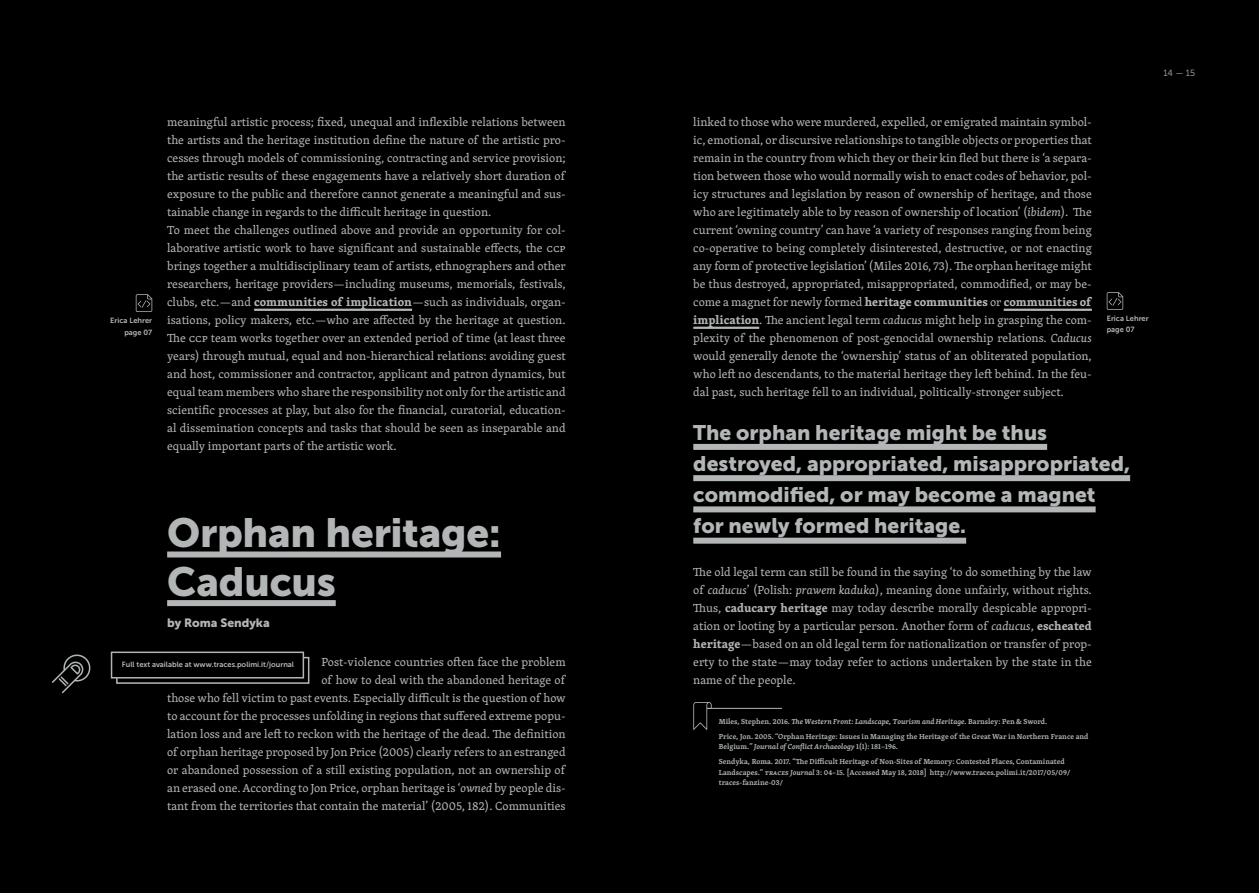
<style>
.page{position:relative;width:1259px;height:893px;background:#000}
.page>*{position:absolute;margin:0;border:0;box-sizing:border-box;transform-origin:0 0}
.titolo{font:40.5px "Museo Sans 900";letter-spacing:-.005em;color:#b3b6b7}
.titolino{font:21px "Museo Sans 900";color:#b3b6b7}
.txt{font:12px/18px "Skolar Latin";color:#b3b6b7;text-align:justify}
.autore{font:12px "Museo Sans 900";color:#b3b6b7}
.t1{font:9px "Museo Sans 300";color:#b3b6b7}
.fonti{font:600 7.5px/10.5px "Skolar Latin";color:#b3b6b7}
.fonti-2{font:italic 600 7.5px "Skolar Latin";color:#b3b6b7}
.dida{font:7.5px/11.2px "Museo Sans 700";color:#b3b6b7}
.s1{font-weight:700}
.s2{font-style:italic}
.s3{font-style:normal}
</style>
<div class="page">
<hr style="left:254px;top:309px;width:158px;height:2px;background:#b3b6b7">
<div style="left:167px;top:551px;width:334px;height:6px;background:#b3b6b7"></div>
<div style="left:167px;top:600px;width:169px;height:6px;background:#b3b6b7"></div>
<hr style="left:1003px;top:309px;width:88px;height:2px;background:#b3b6b7">
<hr style="left:693px;top:327px;width:66px;height:2px;background:#b3b6b7">
<div style="left:693px;top:444px;width:354px;height:6px;background:#b3b6b7"></div>
<div style="left:693px;top:475px;width:437px;height:6px;background:#b3b6b7"></div>
<div style="left:693px;top:506px;width:402px;height:6px;background:#b3b6b7"></div>
<div style="left:693px;top:538px;width:273px;height:6px;background:#b3b6b7"></div>
<svg style="left:119px;top:660px;width:186px;height:19px"></svg>
<div style="left:116px;top:657px;width:193px;height:27px;border:2px solid #b3b6b7"></div>
<div style="left:112px;top:652px;width:191px;height:26px;background:#000"></div>
<div style="left:111px;top:652px;width:193px;height:26px;border:2px solid #b3b6b7"></div>
<svg style="left:52px;top:654px;width:39px;height:40px"></svg>
<svg style="left:693px;top:702px;width:18px;height:28px"></svg>
<hr style="left:707px;top:708px;width:75px;height:1px;background:#b3b6b7">
<svg style="left:1106px;top:292px;width:17px;height:18px"></svg>
<svg style="left:136px;top:294px;width:16px;height:18px"></svg>
<p class="dida" style="left:110px;top:315px;width:44px;text-align:right">Erica Lehrer page 07</p>
<p class="txt" style="left:167px;top:113px;width:400px">meaningful artistic process; fixed, unequal and inflexible relations between the artists and the heritage institution define the nature of the artistic pro&shy;cesses through models of commissioning, contracting and service provision; the artistic results of these engagements have a relatively short duration of exposure to the public and therefore cannot generate a meaningful and sus&shy;tainable change in regards to the difficult heritage in question.</p>
<p class="txt" style="left:167px;top:221px;width:400px">To meet the challenges outlined above and provide an opportunity for col&shy;laborative artistic work to have significant and sustainable effects, the CCP brings together a multidisciplinary team of artists, ethnographers and other researchers, heritage providers—including museums, memorials, festivals, clubs, etc.—and <span class="s1">communities of implication</span>—such as individuals, organ&shy;isations, policy makers, etc.—who are affected by the heritage at question.<br>The CCP team works together over an extended period of time (at least three years) through mutual, equal and non-hierarchical relations: avoiding guest and host, commissioner and contractor, applicant and patron dynamics, but equal team members who share the responsibility not only for the artistic and scientific processes at play, but also for the financial, curatorial, education&shy;al dissemination concepts and tasks that should be seen as inseparable and equally important parts of the artistic work.</p>
<p class="titolo" style="left:167px;top:510px;width:335px">Orphan heritage:</p>
<p class="titolo" style="left:167px;top:559px;width:170px">Caducus</p>
<p class="autore" style="left:167px;top:616px;width:104px">by Roma Sendyka</p>
<p class="txt" style="left:167px;top:653px;width:400px;text-align:right">Post-violence countries often face the problem<br>of how to deal with the abandoned heritage of<br>those who fell victim to past events. Especially difficult is the question of how to account for the processes unfolding in regions that suffered extreme popu&shy;lation loss and are left to reckon with the heritage of the dead. The definition of orphan heritage proposed by Jon Price (2005) clearly refers to an estranged or abandoned possession of a still existing population, not an ownership of an erased one. According to Jon Price, orphan heritage is ‘<span class="s2">owned</span> by people dis&shy;tant from the territories that contain the material’ (2005, 182). Communities</p>
<p class="dida" style="left:122px;top:659px;width:174px">Full text available at www.traces.polimi.it/journal</p>
<p class="t1" style="left:1163px;top:68px;width:33px">14 — 15</p>
<p class="txt" style="left:693px;top:113px;width:400px">linked to those who were murdered, expelled, or emigrated maintain symbol&shy;ic, emotional, or discursive relationships to tangible objects or properties that remain in the country from which they or their kin fled but there is ‘a separa&shy;tion between those who would normally wish to enact codes of behavior, pol&shy;icy structures and legislation by reason of ownership of heritage, and those who are legitimately able to by reason of ownership of location’ (<span class="s2">ibidem</span>). The current ‘owning country’ can have ‘a variety of responses ranging from being co-operative to being completely disinterested, destructive, or not enacting any form of protective legislation’ (Miles 2016, 73). The orphan heritage might be thus destroyed, appropriated, misappropriated, commodified, or may be&shy;come a magnet for newly formed <span class="s1">heritage communities</span> or <span class="s1">communities of implication</span>. The ancient legal term <span class="s2">caducus</span> might help in grasping the com&shy;plexity of the phenomenon of post-genocidal ownership relations. <span class="s2">Caducus </span>would generally denote the ‘ownership’ status of an obliterated population, who left no descendants, to the material heritage they left behind. In the feu&shy;dal past, such heritage fell to an individual, politically-stronger subject.</p>
<p class="dida" style="left:1106px;top:313px;width:44px">Erica Lehrer page 07</p>
<p class="titolino" style="left:693px;top:420px;width:355px">The orphan heritage might be thus</p>
<p class="titolino" style="left:693px;top:452px;width:438px">destroyed, appropriated, misappropriated,</p>
<p class="titolino" style="left:693px;top:483px;width:404px">commodified, or may become a magnet</p>
<p class="titolino" style="left:693px;top:514px;width:274px">for newly formed heritage.</p>
<p class="txt" style="left:693px;top:563px;width:400px">The old legal term can still be found in the saying ‘to do something by the law of <span class="s2">caducus</span>’ (Polish: <span class="s2">prawem kaduka</span>), meaning done unfairly, without rights.<br>Thus, <span class="s1">caducary heritage</span> may today describe morally despicable appropri&shy;ation or looting by a particular person. Another form of <span class="s2">caducus</span>, <span class="s1">escheated heritage</span>—based on an old legal term for nationalization or transfer of prop&shy;erty to the state—may today refer to actions undertaken by the state in the name of the people.</p>
<p class="fonti-2" style="left:719px;top:716px;width:330px"><span class="s3">Miles, Stephen. 2016.</span> The Western Front: Landscape, Tourism and Heritage<span class="s3">. Barnsley: Pen &amp; Sword.</span></p>
<p class="fonti" style="left:719px;top:731px;width:371px">Price, Jon. 2005. “Orphan Heritage: Issues in Managing the Heritage of the Great War in Northern France and<br>Belgium.” <span class="s2">Journal of Conflict Archaeology</span> 1(1): 181−196.</p>
<p class="fonti" style="left:719px;top:756px;width:353px">Sendyka, Roma. 2017. “The Difficult Heritage of Non-Sites of Memory: Contested Places, Contaminated<br>Landscapes.” <span class="s2">TRACES Journal</span> 3: 04−15. [Accessed May 18, 2018] http://www.traces.polimi.it/2017/05/09/ traces-fanzine-03/</p>
</div>
